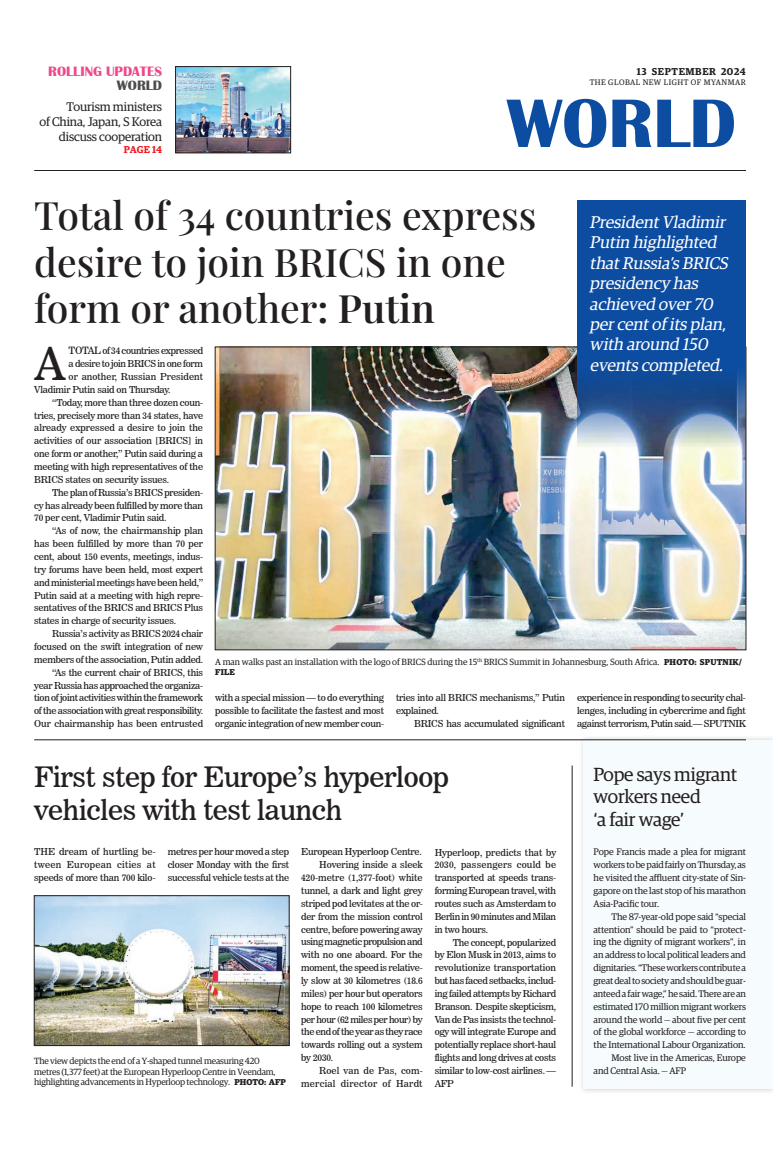
<style>
.page{position:relative;width:773px;height:1152px;background:#fff}
.page>*{position:absolute;margin:0;border:0;box-sizing:border-box;transform-origin:0 0}
.t1{font:700 71px "Britannic";color:#0d4da1}
._1st_Drop{font:45.3px "News 706 BT Roman C";color:#231f20}
.t2{font:500 39px/46.8px "Playfair Display";color:#231f20}
._2_Clm_Head{font:28px/33.6px "News 706 BT Roman C";letter-spacing:-.01em;color:#231f20}
.Brief_Head{font:19px/22.8px "Guardian Egyp";letter-spacing:-.01em;color:#231f20}
.t3{font:italic 17px/20.4px "Guardian Egyp";color:#fff}
.t4{font:700 14px "Britannic";color:#ef488a}
.t5{font:700 14px "Britannic";color:#4b4c4d}
._2_Clm_Head-2{font:12.5px/15px "Guardian Egyp";letter-spacing:-.01em;color:#231f20;text-align:right}
.t6{font:600 10px "Guardian Egyp";letter-spacing:.06em;color:#231f20}
.Spill_Style{font:600 10px "Guardian Egyp";letter-spacing:-.005em;color:#ee1d23}
._2nd_Body{font:9.5px/12.9px "News 706 BT Roman C";letter-spacing:-.02em;color:#231f20;text-align:justify}
.Brief_2nd_Body{font:9.5px/12.9px "Guardian Egyp";letter-spacing:-.01em;color:#231f20;text-align:justify}
.Normal_Para{font:9.5px/12.9px "News 706 BT Roman C";letter-spacing:-.02em;color:#231f20;text-align:justify}
._1st_Drop-2{font:9.5px "News 706 BT Roman C";letter-spacing:-.02em;color:#231f20}
._2nd_Body-2{font:9.5px/12.9px "News 706 BT Roman C";letter-spacing:.025em;color:#231f20;text-align:right}
._1st_Drop-3{font:9.5px "News 706 BT Roman C";letter-spacing:.005em;color:#231f20}
.t7{font:9px/10.8px "Guardian Egyp";letter-spacing:-.02em;color:#231f20}
.t8{font:9px "Guardian Egyp";color:#231f20}
.t9{font:700 8.5px "Guardian Egyp";color:#231f20}
.t10{font:8px "Guardian Egyp";letter-spacing:.06em;color:#231f20}
.s1{font-weight:600}
.s2{font-size:10px}
.s3{font-weight:700;font-size:8.5px}
</style>
<div class="page">
<hr style="left:34px;top:170px;width:712px;height:1px;background:#231f20">
<div style="left:578px;top:735px;width:195px;height:360px;background:#231f20;opacity:.2"></div>
<div style="left:583px;top:740px;width:190px;height:349px;background:#f6fbfe"></div>
<img style="left:177px;top:68px;width:112px;height:83px">
<div style="left:175px;top:66px;width:116px;height:87px;border:1px solid #231f20"></div>
<img style="left:217px;top:349px;width:527px;height:299px">
<img style="left:36px;top:898px;width:251px;height:146px">
<div style="left:34px;top:896px;width:255px;height:150px;border:1px solid #231f20"></div>
<svg style="left:577px;top:200px;width:169px;height:309px;background:#4271ac"></svg>
<hr style="left:34px;top:740px;width:712px;height:1px;background:#231f20">
<hr style="left:572px;top:766px;width:1px;height:321px;background:#231f20">
<p class="t4" style="left:48px;top:64px;width:115px">ROLLING UPDATES</p>
<p class="t5" style="left:117px;top:77px;width:47px">WORLD</p>
<p class="_2_Clm_Head-2" style="left:39px;top:98px;width:124px">Tourism ministers<br>of China, Japan, S Korea discuss cooperation</p>
<p class="Spill_Style" style="left:124px;top:142px;width:40px">PAGE 14</p>
<p class="t6" style="left:637px;top:64px;width:110px">13 SEPTEMBER 2024</p>
<p class="t10" style="left:589px;top:76px;width:158px">THE GLOBAL NEW LIGHT OF MYANMAR</p>
<h1 class="t1" style="left:507px;top:83px;width:230px">WORLD</h1>
<p class="t2" style="left:34px;top:189px;width:504px">Total of 34 countries express desire to join BRICS in one form or another<span class="s1">: Putin</span></p>
<p class="_1st_Drop" style="left:34px;top:337px;width:32px">A</p>
<p class="_1st_Drop-2" style="left:69px;top:345px;width:136px"><span class="s2">TOTAL</span> of 34 countries expressed</p>
<p class="t3" style="left:589px;top:211px;width:143px">PresidentVladimir<br>Putin highlighted thatRussia’s BRICS presidency has achieved over70 percentof its plan, with around 150 events completed.</p>
<p class="_1st_Drop-2" style="left:69px;top:358px;width:136px">a desire to join BRICS in one form</p>
<p class="_1st_Drop-3" style="left:69px;top:371px;width:136px">or another, Russian President</p>
<p class="_1st_Drop-2" style="left:34px;top:384px;width:138px">Vladimir Putin said on Thursday.</p>
<p class="_2nd_Body" style="left:34px;top:396px;width:170px;text-indent:18px">“Today, more than three dozen coun&shy;tries, precisely more than 34 states, have already expressed a desire to join the activities of our association [BRICS] in one form or another,” Putin said during a meeting with high representatives of the BRICS states on security issues.</p>
<p class="_2nd_Body" style="left:34px;top:486px;width:170px;text-indent:18px">The plan of Russia’s BRICS presiden&shy;cy has already been fulfilled by more than 70 per cent, Vladimir Putin said.</p>
<p class="_2nd_Body" style="left:34px;top:524px;width:170px;text-indent:18px">“As of now, the chairmanship plan has been fulfilled by more than 70 per cent, about 150 events, meetings, indus&shy;try forums have been held, most expert and ministerial meetings have been held,” Putin said at a meeting with high repre&shy;sentatives of the BRICS and BRICS Plus states in charge of security issues.</p>
<p class="_2nd_Body" style="left:34px;top:627px;width:170px;text-indent:18px">Russia’s activity as BRICS 2024 chair focused on the swift integration of new members of the association, Putin added.</p>
<p class="_2nd_Body" style="left:34px;top:666px;width:170px;text-indent:18px">“As the current chair of BRICS, this year Russia has approached the organiza&shy;tion of joint activities within the framework of the association with great responsibility.<br>Our chairmanship has been entrusted</p>
<p class="t8" style="left:215px;top:655px;width:528px">A man walks past an installation with the logo of BRICS during the 15<sup>th</sup> BRICS Summit in Johannesburg, South Africa. <span class="s3">PHOTO: SPUTNIK/</span></p>
<p class="t9" style="left:215px;top:665px;width:21px">FILE</p>
<p class="_2nd_Body" style="left:215px;top:691px;width:170px">with a special mission — to do everything possible to facilitate the fastest and most organic integration of new member coun-</p>
<p class="_2nd_Body" style="left:396px;top:691px;width:170px">tries into all BRICS mechanisms,” Putin explained.</p>
<p class="_2nd_Body" style="left:577px;top:691px;width:170px">experience in responding to security chal&shy;lenges, including in cybercrime and fight against terrorism, Putin said.— SPUTNIK</p>
<p class="_2nd_Body" style="left:414px;top:717px;width:152px">BRICS has accumulated significant</p>
<p class="_2_Clm_Head" style="left:34px;top:760px;width:416px">First step for Europe’s hyperloop vehicles with test launch</p>
<p class="Normal_Para" style="left:34px;top:846px;width:123px">THE dream of hurtling be&shy;tween European cities at speeds of more than 700 kilo-</p>
<p class="Normal_Para" style="left:168px;top:846px;width:123px">metres per hour moved a step closer Monday with the first successful vehicle tests at the</p>
<p class="Normal_Para" style="left:301px;top:846px;width:122px">European Hyperloop Centre.</p>
<p class="_2nd_Body" style="left:434px;top:846px;width:123px">Hyperloop, predicts that by 2030, passengers could be transported at speeds trans&shy;forming European travel, with routes such as Amsterdam to Berlin in 90 minutes and Milan in two hours.</p>
<p class="_2nd_Body" style="left:434px;top:936px;width:123px;text-indent:18px">The concept, popularized by Elon Musk in 2013, aims to revolutionize transportation but has faced setbacks, includ&shy;ing failed attempts by Richard Branson. Despite skepticism, Van de Pas insists the technol&shy;ogy will integrate Europe and potentially replace short-haul flights and long drives at costs similar to low-cost airlines. — AFP</p>
<p class="_2nd_Body" style="left:301px;top:858px;width:123px;text-indent:18px">Hovering inside a sleek 420-metre (1,377-foot) white tunnel, a dark and light grey striped pod levitates at the or&shy;der from the mission control centre, before powering away using magnetic propulsion and with no one aboard. For the moment, the speed is relative&shy;ly slow at 30 kilometres (18.6 miles) per hour but operators hope to reach 100 kilometres per hour (62 miles per hour) by the end of the year as they race towards rolling out a system by 2030.</p>
<p class="_2nd_Body-2" style="left:301px;top:1064px;width:123px">Roel van de Pas, com&shy;mercial director of Hardt</p>
<p class="t7" style="left:34px;top:1055px;width:253px">The view depicts the end of a Y-shaped tunnel measuring 420 metres (1,377 feet) at the European Hyperloop Centre in Veendam, highlighting advancements in Hyperloop technology. <span class="s3">PHOTO: AFP</span></p>
<p class="Brief_Head" style="left:593px;top:761px;width:145px">Pope says migrant workers need<br>‘a fair wage’</p>
<p class="Brief_2nd_Body" style="left:593px;top:845px;width:154px">Pope Francis made a plea for migrant workers to be paid fairly on Thursday, as he visited the affluent city-state of Sin&shy;gapore on the last stop of his marathon Asia-Pacific tour.</p>
<p class="Brief_2nd_Body" style="left:593px;top:909px;width:154px;text-indent:18px">The 87-year-old pope said “special attention” should be paid to “protect&shy;ing the dignity of migrant workers”, in an address to local political leaders and dignitaries. “These workers contribute a great deal to society and should be guar&shy;anteed a fair wage,” he said. There are an estimated 170 million migrant workers around the world — about five per cent of the global workforce — according to the International Labour Organization.</p>
<p class="Brief_2nd_Body" style="left:593px;top:1051px;width:154px;text-indent:18px">Most live in the Americas, Europe and Central Asia. — AFP</p>
</div>
